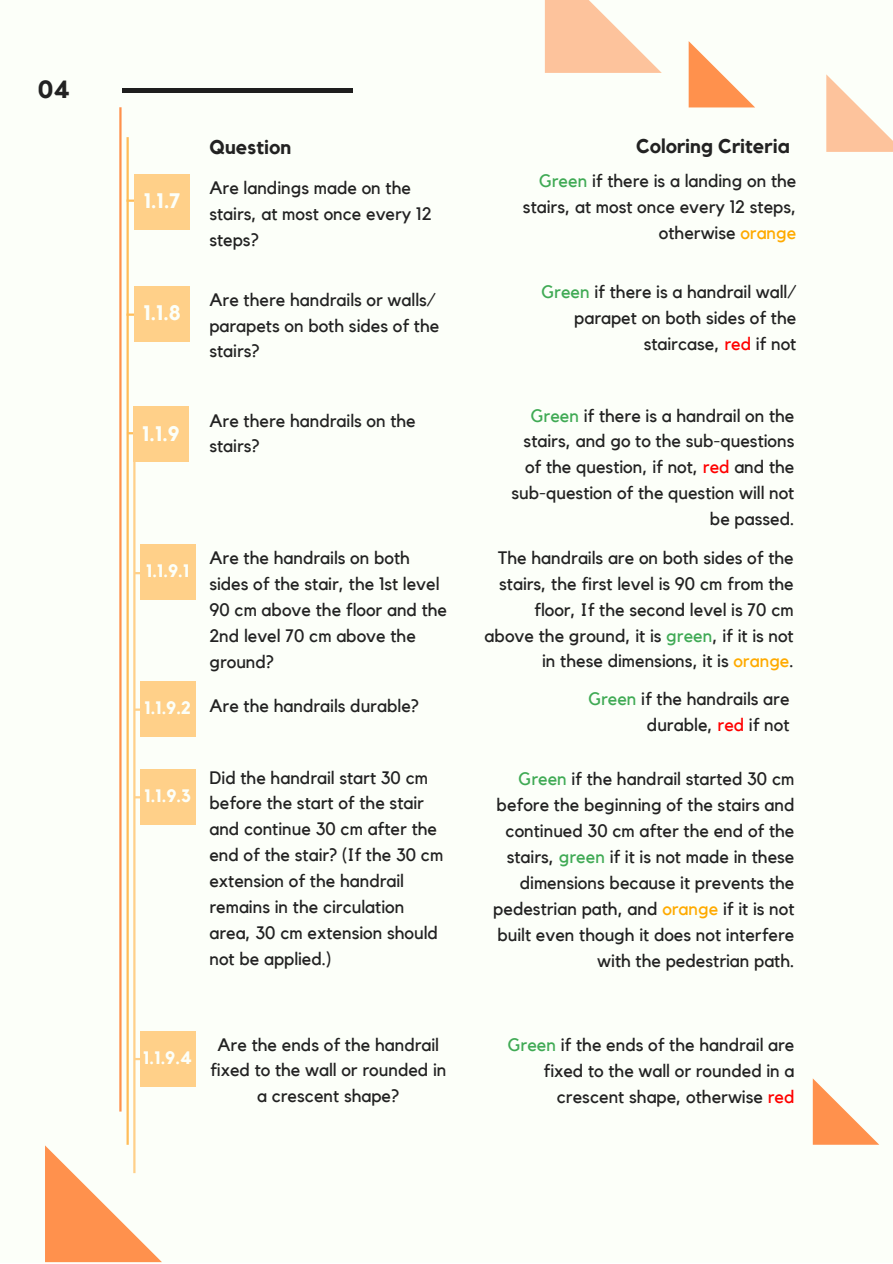
<style>
.page{position:relative;width:893px;height:1264px;background:#fff}
.page>*{position:absolute;margin:0;border:0;box-sizing:border-box;transform-origin:0 0}
.t1{font:700 24.75px "Kollektif";color:#222}
.t2{font:700 21px "Kollektif";color:#fcfff9}
.t3{font:700 19.8px "Kollektif";color:#222}
.t4{font:18px/25.8px "Kollektif";color:#222;text-align:right}
.t5{font:700 18px "Kollektif";color:#fcfff9}
.s1{color:#40aa55}
.s2{color:#fa0}
.s3{color:#f00}
</style>
<div class="page">
<div style="left:0;top:0;width:892px;height:1262px;background:#fcfff9"></div>
<svg style="left:45px;top:1145px;width:117px;height:117px"></svg>
<svg style="left:812px;top:1078px;width:67px;height:66px"></svg>
<hr style="left:122px;top:88px;width:231px;height:4px;background:#1e1e1e">
<hr style="left:126px;top:137px;width:3px;height:1007px;background:#ffbd59">
<hr style="left:119px;top:107px;width:2px;height:1004px;background:#ff914d">
<hr style="left:126px;top:199px;width:25px;height:3px;background:#ffbd59">
<hr style="left:126px;top:313px;width:25px;height:3px;background:#ffbd59">
<div style="left:134px;top:174px;width:55px;height:55px;background:#ffd089"></div>
<div style="left:134px;top:286px;width:55px;height:55px;background:#ffd089"></div>
<svg style="left:688px;top:41px;width:67px;height:66px"></svg>
<svg style="left:545px;top:0;width:116px;height:73px"></svg>
<svg style="left:826px;top:74px;width:66px;height:78px"></svg>
<hr style="left:127px;top:432px;width:25px;height:2px;background:#ffbd59">
<div style="left:133px;top:407px;width:55px;height:55px;background:#ffd089"></div>
<hr style="left:134px;top:572px;width:25px;height:2px;background:#ffd089">
<div style="left:140px;top:544px;width:55px;height:55px;background:#ffd089"></div>
<hr style="left:134px;top:708px;width:25px;height:2px;background:#ffd089">
<div style="left:140px;top:681px;width:55px;height:55px;background:#ffd089"></div>
<hr style="left:134px;top:796px;width:25px;height:2px;background:#ffd089">
<div style="left:140px;top:769px;width:55px;height:55px;background:#ffd089"></div>
<hr style="left:134px;top:1057px;width:25px;height:3px;background:#ffd089">
<div style="left:140px;top:1031px;width:55px;height:55px;background:#ffd089"></div>
<hr style="left:133px;top:434px;width:2px;height:739px;background:#ffd089">
<h1 class="t1" style="left:38px;top:75px;width:34px">04</h1>
<p class="t2" style="left:143px;top:188px;width:39px">1.1.7</p>
<p class="t2" style="left:143px;top:300px;width:39px">1.1.8</p>
<p class="t2" style="left:142px;top:421px;width:39px">1.1.9</p>
<p class="t3" style="left:209px;top:136px;width:83px">Question</p>
<p class="t4" style="left:209px;top:175px;width:224px;text-align:left">Are landings made on the stairs, at most once every 12 steps?</p>
<p class="t4" style="left:209px;top:286px;width:231px;text-align:left">Are there handrails or walls/ parapets on both sides of the stairs?</p>
<p class="t4" style="left:209px;top:407px;width:208px;text-align:left">Are there handrails on the stairs?</p>
<p class="t3" style="left:636px;top:135px;width:155px">Coloring Criteria</p>
<p class="t4" style="left:523px;top:168px;width:275px"><span class="s1">Green</span> if there is a landing on the stairs, at most once every 12 steps, otherwise <span class="s2">orange</span></p>
<p class="t4" style="left:541px;top:279px;width:256px"><span class="s1">Green</span> if there is a handrail wall/ parapet on both sides of the staircase, <span class="s3">red</span> if not</p>
<p class="t4" style="left:511px;top:402px;width:284px"><span class="s1">Green</span> if there is a handrail on the stairs, and go to the sub-questions of the question, if not, <span class="s3">red</span> and the sub-question of the question will not be passed.</p>
<p class="t4" style="left:484px;top:545px;width:310px">The handrails are on both sides of the stairs, the first level is 90 cm from the floor, If the second level is 70 cm above the ground, it is <span class="s1">green</span>, if it is not in these dimensions, it is <span class="s2">orange</span>.</p>
<p class="t4" style="left:209px;top:545px;width:239px;text-align:left">Are the handrails on both sides of the stair, the 1st level<br>90 cm above the floor and the<br>2nd level 70 cm above the ground?</p>
<p class="t4" style="left:209px;top:692px;width:211px">Are the handrails durable?</p>
<p class="t5" style="left:146px;top:560px;width:45px">1.1.9.1</p>
<p class="t5" style="left:144px;top:696px;width:48px">1.1.9.2</p>
<p class="t4" style="left:588px;top:686px;width:203px"><span class="s1">Green</span> if the handrails are durable, <span class="s3">red</span> if not</p>
<p class="t5" style="left:144px;top:785px;width:48px">1.1.9.3</p>
<p class="t4" style="left:209px;top:764px;width:235px;text-align:left">Did the handrail start 30 cm before the start of the stair and continue 30 cm after the end of the stair? (If the 30 cm extension of the handrail remains in the circulation area, 30 cm extension should not be applied.)</p>
<p class="t5" style="left:143px;top:1047px;width:51px">1.1.9.4</p>
<p class="t4" style="left:210px;top:1031px;width:238px;text-align:center">Are the ends of the handrail fixed to the wall or rounded in a crescent shape?</p>
<p class="t4" style="left:493px;top:766px;width:302px"><span class="s1">Green</span> if the handrail started 30 cm before the beginning of the stairs and continued 30 cm after the end of the stairs, <span class="s1">green</span> if it is not made in these dimensions because it prevents the pedestrian path, and <span class="s2">orange</span> if it is not built even though it does not interfere with the pedestrian path.</p>
<p class="t4" style="left:507px;top:1032px;width:288px"><span class="s1">Green</span> if the ends of the handrail are fixed to the wall or rounded in a crescent shape, otherwise <span class="s3">red</span></p>
</div>
